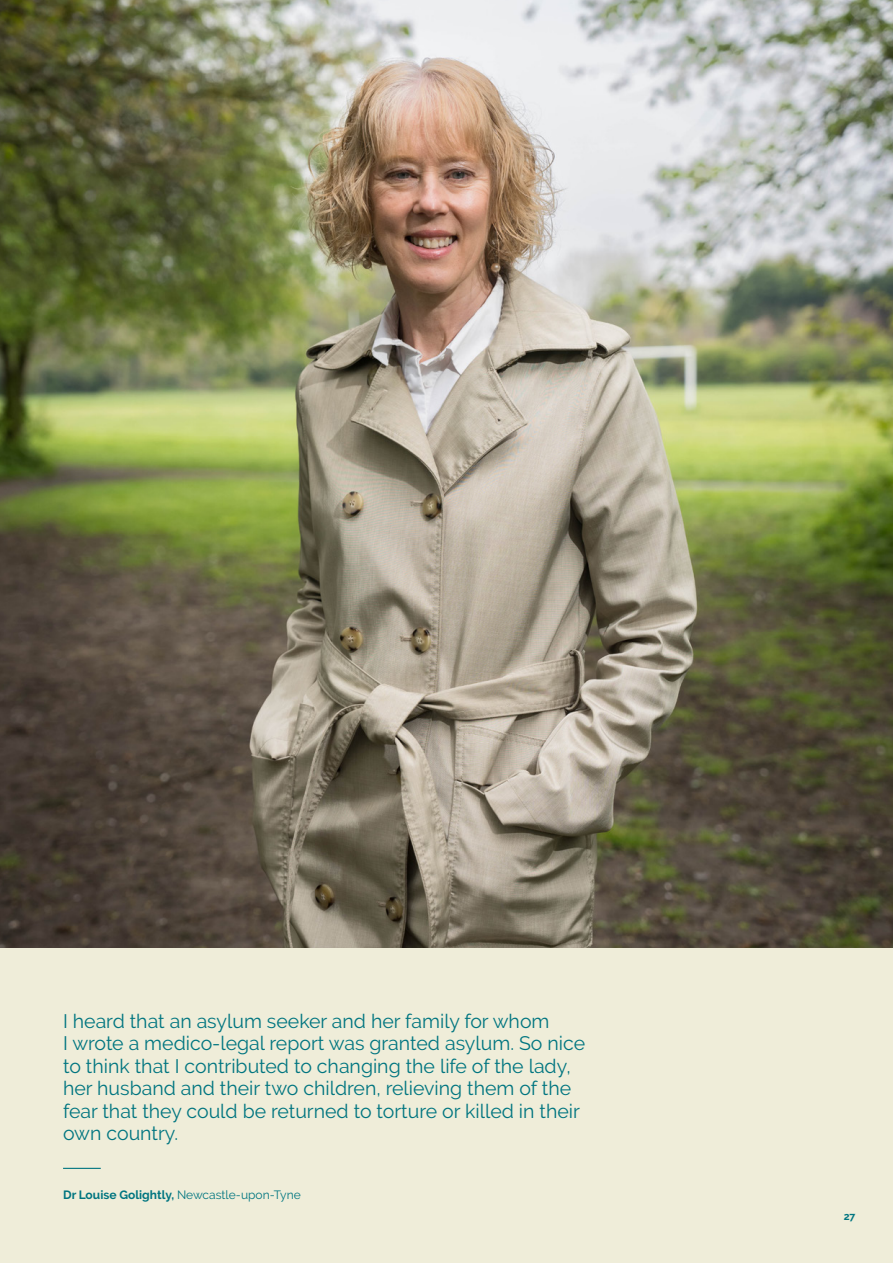
<style>
.page{position:relative;width:893px;height:1263px;background:#fff}
.page>*{position:absolute;margin:0;border:0;box-sizing:border-box;transform-origin:0 0}
.t1{font:19.5px/22.5px "Raleway";color:#007580}
.t2{font:12px "Raleway";color:#007580}
.t3{font:700 10.5px "Raleway";color:#007580}
.s1{font-weight:700}
</style>
<div class="page">
<img style="left:0;top:0;width:893px;height:948px">
<div style="left:0;top:948px;width:893px;height:315px;background:#efedd9"></div>
<hr style="left:63px;top:1168px;width:38px;height:1px;background:#007580">
<p class="t1" style="left:63px;top:1009px;width:488px">I heard that an asylum seeker and her family for whom</p>
<p class="t1" style="left:63px;top:1032px;width:523px">I wrote a medico-legal report was granted asylum. So nice to think that I contributed to changing the life of the lady, her husband and their two children, relieving them of the fear that they could be returned to torture or killed in their own country.</p>
<p class="t2" style="left:63px;top:1188px;width:239px"><span class="s1">Dr Louise Golightly,</span> Newcastle-upon-Tyne</p>
<p class="t3" style="left:844px;top:1210px;width:13px">27</p>
</div>
